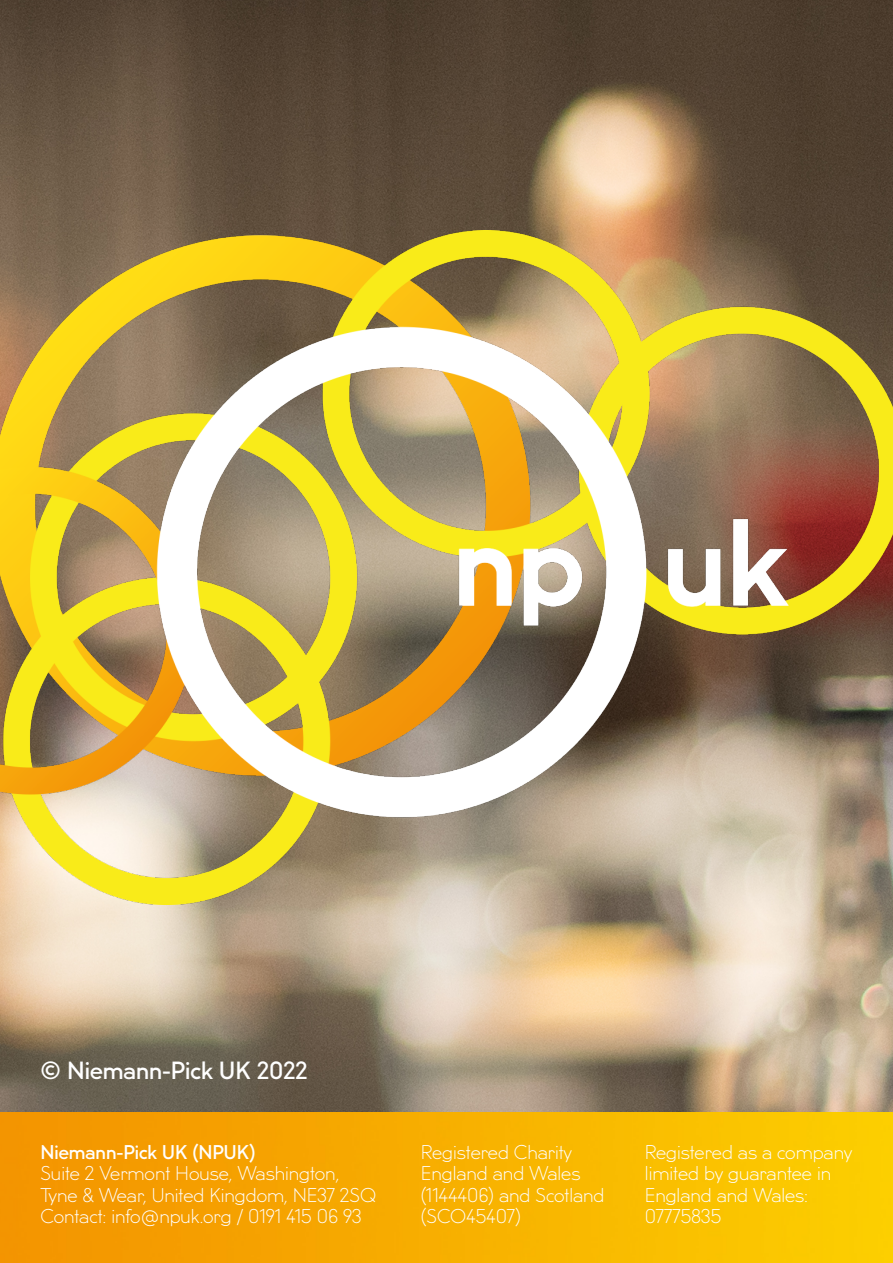
<style>
.page{position:relative;width:893px;height:1263px;background:#fff}
.page>*{position:absolute;margin:0;border:0;box-sizing:border-box;transform-origin:0 0}
.t1{font:500 22.5px "U8";color:#fff}
.t2{font:100 18px/21.6px "U8";color:#fff}
.t3{font:500 18px "U8";color:#fff}
</style>
<div class="page">
<img style="left:0;top:1111px;width:893px;height:152px">
<img style="left:0;top:0;width:893px;height:1111px">
<img style="left:0;top:231px;width:893px;height:673px">
<p class="t1" style="left:40px;top:1053px;width:269px">© Niemann-Pick UK 2022</p>
<p class="t3" style="left:40px;top:1138px;width:217px">Niemann-Pick UK (NPUK)</p>
<p class="t2" style="left:40px;top:1161px;width:337px">Suite 2 Vermont House, Washington,<br>Tyne &amp; Wear, United Kingdom, NE37 2SQ<br>Contact: info@npuk.org / 0191 415 06 93</p>
<p class="t2" style="left:421px;top:1139px;width:185px">Registered Charity<br>England and Wales (1144406) and Scotland (SCO45407)</p>
<p class="t2" style="left:645px;top:1139px;width:209px">Registered as a company limited by guarantee in<br>England and Wales:<br>07775835</p>
</div>
